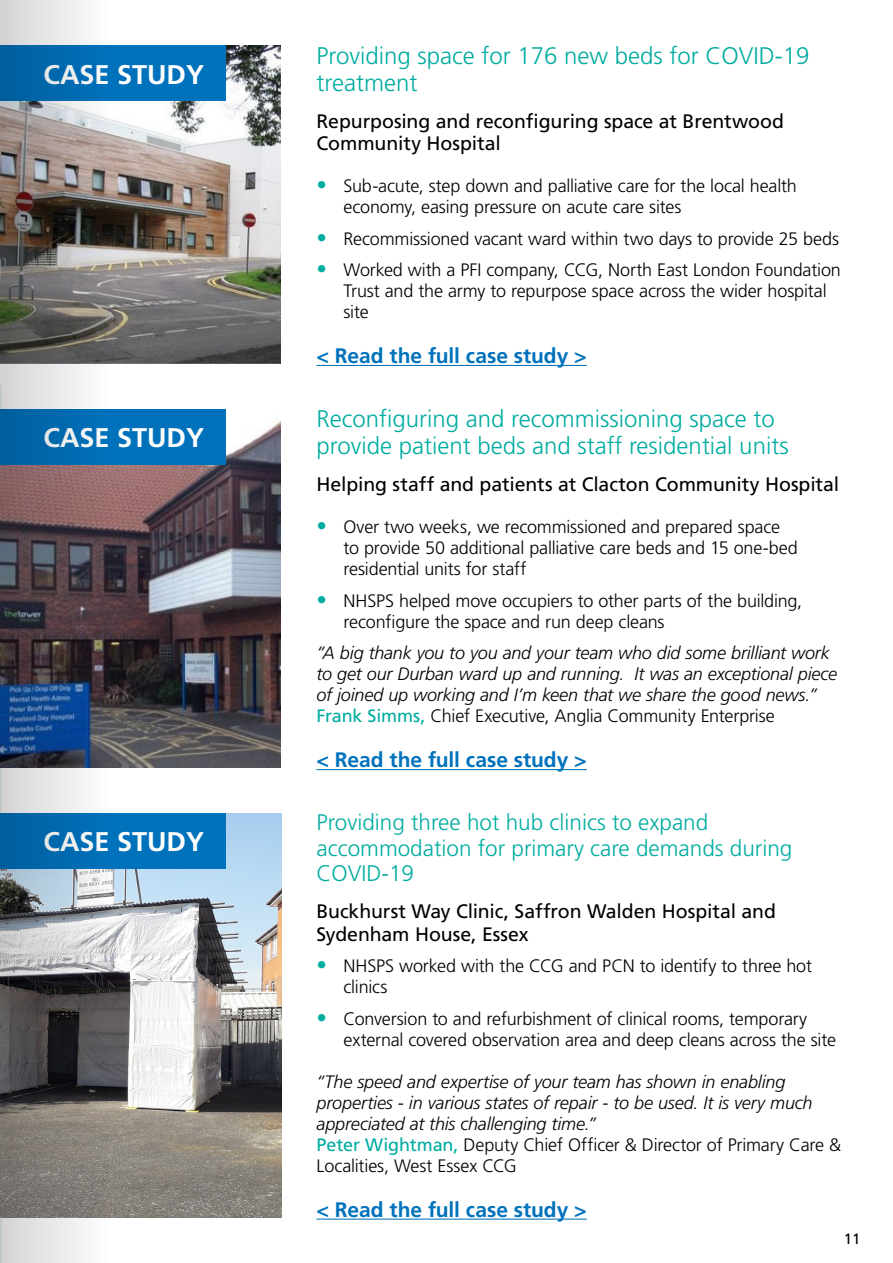
<style>
.page{position:relative;width:893px;height:1263px;background:#fff}
.page>*{position:absolute;margin:0;border:0;box-sizing:border-box;transform-origin:0 0}
.t1{font:700 27px "Frutiger LT Std";color:#fff}
.t2{font:300 24px/27px "Frutiger LT Std";color:#00aca0}
.t3{font:300 22.5px/25.5px "Frutiger LT Std";color:#00aca0}
.t4{font:700 21px "Frutiger LT Std";letter-spacing:-.005em;color:#0072bc}
.t5{font:19.5px/22.5px "Frutiger LT Std";letter-spacing:-.005em;color:#000}
.t6{font:300 18px/21px "Frutiger LT Std";letter-spacing:-.01em;color:#000}
.t7{font:italic 300 18px/21px "Frutiger LT Std";letter-spacing:-.01em;color:#000}
.t8{font:15px "Frutiger LT Std";color:#000}
.s1{font-size:21px;color:#00aca0}
.s2{font-weight:400;color:#00aca0}
</style>
<div class="page">
<hr style="left:316px;top:1218px;width:271px;height:1px;background:#0072bc">
<img style="left:107px;top:813px;width:174px;height:404px">
<div style="left:0;top:813px;width:225px;height:56px;background:#0072bc"></div>
<hr style="left:316px;top:769px;width:271px;height:1px;background:#0072bc">
<img style="left:107px;top:409px;width:174px;height:358px">
<div style="left:0;top:409px;width:225px;height:56px;background:#0072bc"></div>
<hr style="left:316px;top:365px;width:271px;height:1px;background:#0072bc">
<img style="left:107px;top:46px;width:174px;height:317px">
<div style="left:0;top:46px;width:225px;height:55px;background:#0072bc"></div>
<img style="left:0;top:0;width:107px;height:1263px">
<p class="t1" style="left:43px;top:58px;width:162px">CASE STUDY</p>
<p class="t1" style="left:43px;top:422px;width:162px">CASE STUDY</p>
<p class="t1" style="left:43px;top:826px;width:162px">CASE STUDY</p>
<p class="t2" style="left:316px;top:42px;width:495px">Providing space for 176 new beds for COVID-19 treatment</p>
<p class="t5" style="left:316px;top:110px;width:469px">Repurposing and reconfiguring space at Brentwood<br>Community Hospital</p>
<p class="t6" style="left:344px;top:176px;width:455px;text-indent:-27px"><span class="s1">•</span> Sub-acute, step down and palliative care for the local health economy, easing pressure on acute care sites</p>
<p class="t6" style="left:316px;top:228px;width:524px"><span class="s1">•</span> Recommissioned vacant ward within two days to provide 25 beds</p>
<p class="t6" style="left:344px;top:260px;width:499px;text-indent:-27px"><span class="s1">•</span> Worked with a PFI company, CCG, North East London Foundation<br>Trust and the army to repurpose space across the wider hospital site</p>
<p class="t4" style="left:316px;top:344px;width:272px">&lt; Read the full case study &gt;</p>
<p class="t2" style="left:316px;top:406px;width:474px">Reconfiguring and recommissioning space to provide patient beds and staff residential units</p>
<p class="t5" style="left:316px;top:473px;width:524px">Helping staff and patients at Clacton Community Hospital</p>
<p class="t6" style="left:344px;top:517px;width:456px;text-indent:-27px"><span class="s1">•</span> Over two weeks, we recommissioned and prepared space to provide 50 additional palliative care beds and 15 one-bed residential units for staff</p>
<p class="t6" style="left:344px;top:590px;width:460px;text-indent:-27px"><span class="s1">•</span> NHSPS helped move occupiers to other parts of the building, reconfigure the space and run deep cleans</p>
<p class="t7" style="left:316px;top:643px;width:522px">“A big thank you to you and your team who did some brilliant work to get our Durban ward up and running. It was an exceptional piece of joined up working and I’m keen that we share the good news.”</p>
<p class="t6" style="left:316px;top:706px;width:460px"><span class="s2">Frank Simms,</span> Chief Executive, Anglia Community Enterprise</p>
<p class="t4" style="left:316px;top:748px;width:272px">&lt; Read the full case study &gt;</p>
<p class="t3" style="left:316px;top:810px;width:477px">Providing three hot hub clinics to expand accommodation for primary care demands during<br>COVID-19</p>
<p class="t5" style="left:316px;top:900px;width:461px">Buckhurst Way Clinic, Saffron Walden Hospital and<br>Sydenham House, Essex</p>
<p class="t6" style="left:344px;top:956px;width:470px;text-indent:-27px"><span class="s1">•</span> NHSPS worked with the CCG and PCN to identify to three hot clinics</p>
<p class="t6" style="left:344px;top:1008px;width:494px;text-indent:-27px"><span class="s1">•</span> Conversion to and refurbishment of clinical rooms, temporary external covered observation area and deep cleans across the site</p>
<p class="t7" style="left:316px;top:1071px;width:498px">“The speed and expertise of your team has shown in enabling properties - in various states of repair - to be used. It is very much appreciated at this challenging time.”</p>
<p class="t6" style="left:316px;top:1134px;width:526px"><span class="s2">Peter Wightman,</span> Deputy Chief Officer &amp; Director of Primary Care &amp;<br>Localities, West Essex CCG</p>
<p class="t4" style="left:316px;top:1197px;width:272px">&lt; Read the full case study &gt;</p>
<p class="t8" style="left:844px;top:1230px;width:18px">11</p>
</div>
